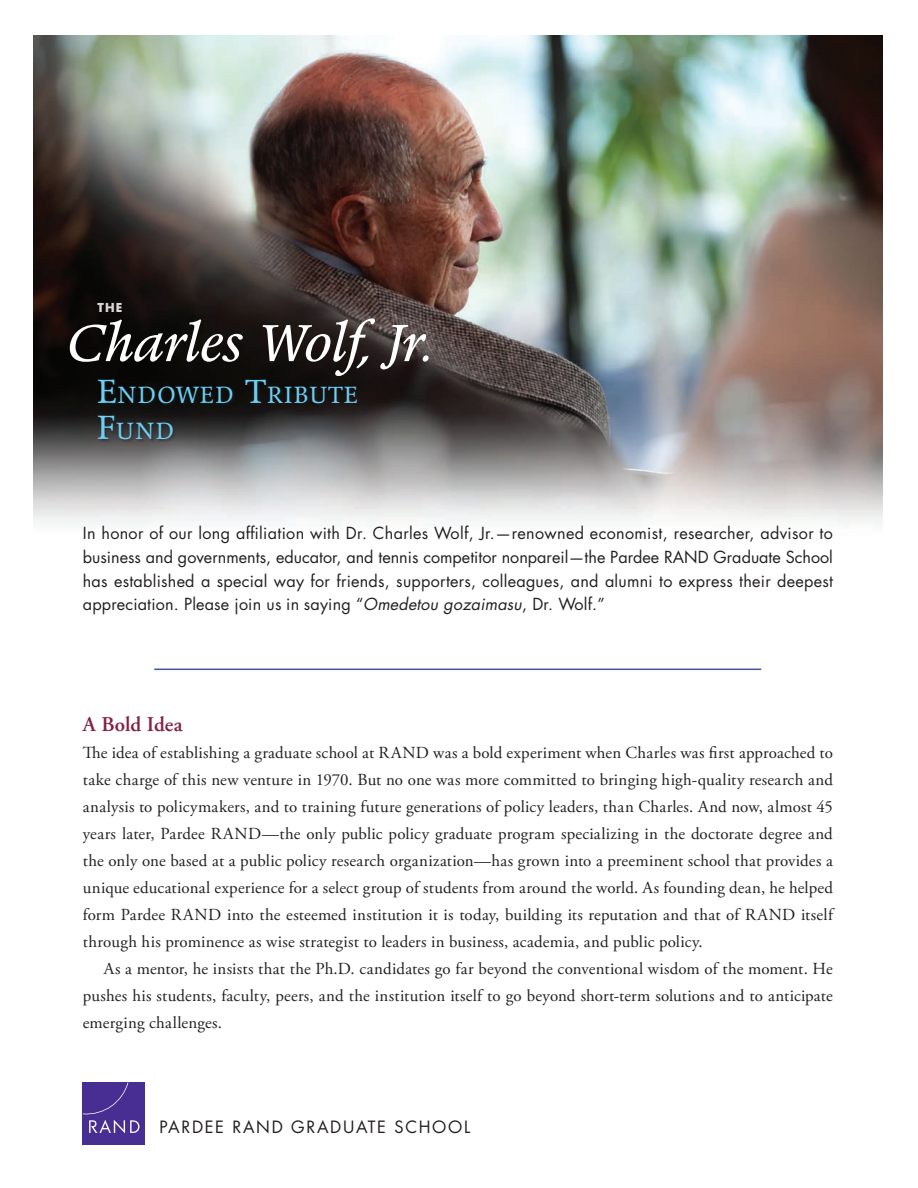
<style>
.page{position:relative;width:918px;height:1188px;background:#fff}
.page>*{position:absolute;margin:0;border:0;box-sizing:border-box;transform-origin:0 0}
.t1{font:italic 51px "Poppl Pontifex BE";color:#fff}
.t2{font:23.1px/36px "Poppl Pontifex BE";letter-spacing:.085em;color:#6bcff6}
.t3{font:600 21px "Adobe Garamond Pro";color:#822244}
.t4{font:16.8px/27px "Adobe Garamond Pro";letter-spacing:.01em;color:#231f20;text-align:justify}
.t5{font:16.5px "Futura Std";letter-spacing:.1em;color:#231f20}
.t6{font:16.2px/24px "Futura Std";letter-spacing:.01em;color:#231f20;text-align:justify}
.t7{font:700 12px "Futura Std";color:#dad9d8}
.s1{font-size:33px}
.s2{font-style:italic}
</style>
<div class="page">
<img style="left:33px;top:36px;width:849px;height:488px">
<div style="left:83px;top:1083px;width:62px;height:62px;background:#482e92"></div>
<svg style="left:83px;top:1083px;width:57px;height:50px"></svg>
<div style="left:99px;top:380px;width:263px;height:63px;background:#231f20;opacity:.45"></div>
<hr style="left:154px;top:669px;width:607px;height:1px;background:#43549a">
<p class="t7" style="left:98px;top:300px;width:26px">The</p>
<h1 class="t1" style="left:64px;top:314px;width:367px">Charles Wolf, Jr.</h1>
<h2 class="t2" style="left:98px;top:377px;width:246px"><span class="s1">E</span>NDOWED <span class="s1">T</span>RIBUTE<br><span class="s1">F</span>UND</h2>
<p class="t6" style="left:83px;top:521px;width:752px">In honor of our long affiliation with Dr. Charles Wolf, Jr.—renowned economist, researcher, advisor to business and governments, educator, and tennis competitor nonpareil—the Pardee RAND Graduate School has established a special way for friends, supporters, colleagues, and alumni to express their deepest appreciation. Please join us in saying “<span class="s2">Omedetou gozaimasu</span>, Dr. Wolf.”</p>
<p class="t3" style="left:83px;top:713px;width:101px">A Bold Idea</p>
<p class="t4" style="left:83px;top:740px;width:752px">The idea of establishing a graduate school at RAND was a bold experiment when Charles was first approached to take charge of this new venture in 1970. But no one was more committed to bringing high-quality research and analysis to policymakers, and to training future generations of policy leaders, than Charles. And now, almost 45 years later, Pardee RAND—the only public policy graduate program specializing in the doctorate degree and the only one based at a public policy research organization—has grown into a preeminent school that provides a unique educational experience for a select group of students from around the world. As founding dean, he helped form Pardee RAND into the esteemed institution it is today, building its reputation and that of RAND itself through his prominence as wise strategist to leaders in business, academia, and public policy.</p>
<p class="t4" style="left:83px;top:956px;width:751px;text-indent:21px">As a mentor, he insists that the Ph.D. candidates go far beyond the conventional wisdom of the moment. He pushes his students, faculty, peers, and the institution itself to go beyond short-term solutions and to anticipate emerging challenges.</p>
<p class="t5" style="left:160px;top:1116px;width:312px">PARDEE RAND GRADUATE SCHOOL</p>
</div>
